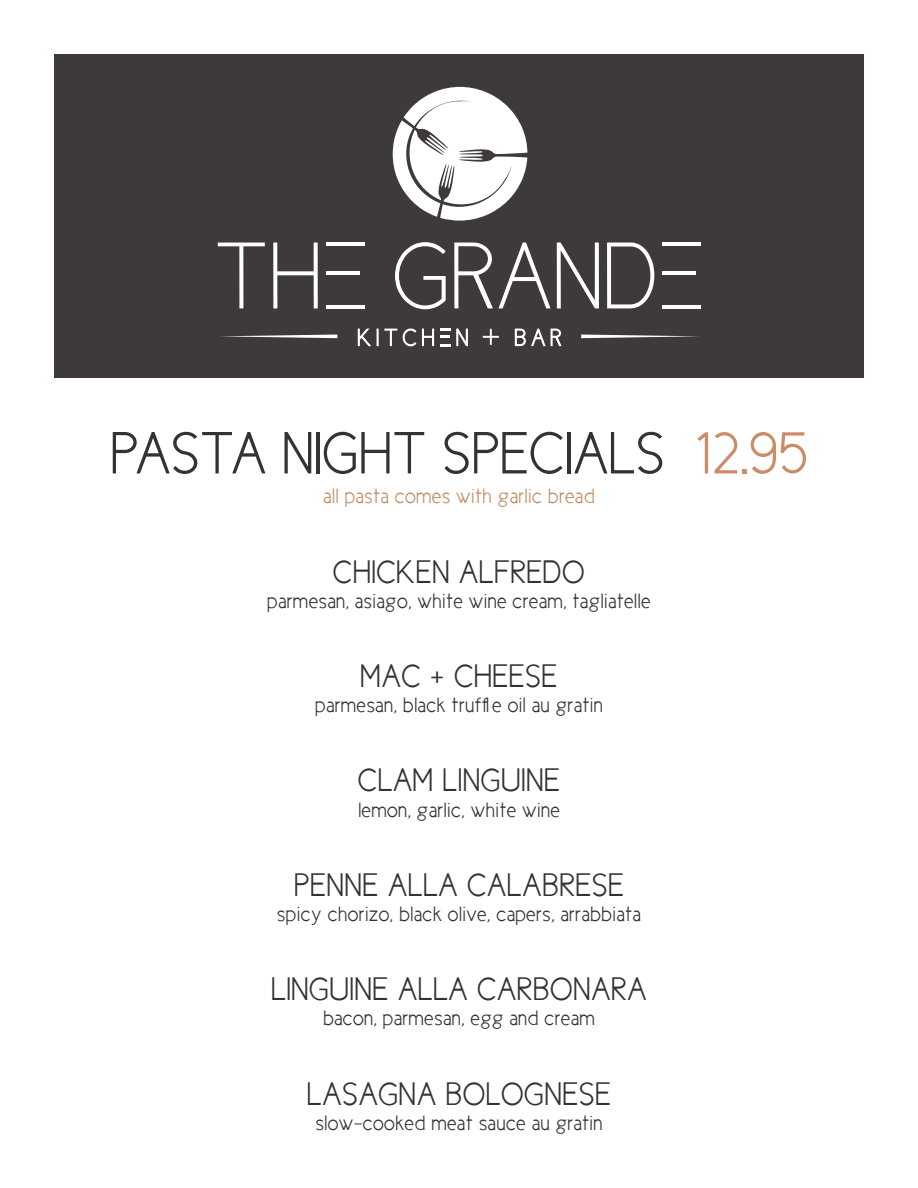
<style>
.page{position:relative;width:918px;height:1188px;background:#fff}
.page>*{position:absolute;margin:0;border:0;box-sizing:border-box;transform-origin:0 0}
.t1{font:60px "Cicle Semi";color:#323332}
.t2{font:33px "Cicle Semi";letter-spacing:.01em;color:#323332}
.t3{font:21px "Cicle Semi";letter-spacing:.01em;color:#323332}
.t4{font:21px "Cicle Semi";letter-spacing:.01em;color:#c18c63}
.s1{color:#cb8c68}
</style>
<div class="page">
<div style="left:54px;top:54px;width:810px;height:324px;background:#3d3a39"></div>
<svg style="left:218px;top:243px;width:47px;height:65px"></svg>
<svg style="left:273px;top:243px;width:45px;height:65px"></svg>
<svg style="left:395px;top:242px;width:51px;height:67px"></svg>
<svg style="left:454px;top:243px;width:39px;height:65px"></svg>
<svg style="left:499px;top:243px;width:51px;height:65px"></svg>
<svg style="left:557px;top:243px;width:42px;height:65px"></svg>
<svg style="left:607px;top:243px;width:47px;height:65px"></svg>
<svg style="left:358px;top:329px;width:13px;height:17px"></svg>
<svg style="left:377px;top:329px;width:20px;height:17px"></svg>
<svg style="left:403px;top:328px;width:13px;height:18px"></svg>
<svg style="left:422px;top:329px;width:12px;height:17px"></svg>
<svg style="left:456px;top:329px;width:12px;height:17px"></svg>
<svg style="left:515px;top:329px;width:47px;height:17px"></svg>
<svg style="left:483px;top:329px;width:16px;height:16px"></svg>
<svg style="left:393px;top:87px;width:134px;height:134px"></svg>
<svg style="left:581px;top:335px;width:118px;height:3px"></svg>
<svg style="left:220px;top:335px;width:117px;height:3px"></svg>
<hr style="left:326px;top:242px;width:38px;height:4px;background:#fff">
<hr style="left:326px;top:305px;width:38px;height:3px;background:#fff">
<hr style="left:326px;top:271px;width:33px;height:4px;background:#fff">
<hr style="left:663px;top:242px;width:38px;height:4px;background:#fff">
<hr style="left:663px;top:305px;width:38px;height:3px;background:#fff">
<hr style="left:663px;top:271px;width:33px;height:4px;background:#fff">
<svg style="left:440px;top:344px;width:10px;height:2px"></svg>
<svg style="left:440px;top:329px;width:10px;height:9px"></svg>
<p class="t1" style="left:110px;top:422px;width:700px">PASTA NIGHT SPECIALS <span class="s1">12.95</span></p>
<p class="t4" style="left:323px;top:485px;width:273px">all pasta comes with garlic bread</p>
<p class="t2" style="left:333px;top:554px;width:254px">CHICKEN ALFREDO</p>
<p class="t3" style="left:267px;top:590px;width:385px">parmesan, asiago, white wine cream, tagliatelle</p>
<p class="t2" style="left:360px;top:659px;width:199px">MAC + CHEESE</p>
<p class="t3" style="left:315px;top:694px;width:289px">parmesan, black truffle oil au gratin</p>
<p class="t2" style="left:358px;top:763px;width:204px">CLAM LINGUINE</p>
<p class="t3" style="left:358px;top:799px;width:203px">lemon, garlic, white wine</p>
<p class="t2" style="left:294px;top:867px;width:332px">PENNE ALLA CALABRESE</p>
<p class="t3" style="left:277px;top:903px;width:366px">spicy chorizo, black olive, capers, arrabbiata</p>
<p class="t2" style="left:271px;top:972px;width:377px">LINGUINE ALLA CARBONARA</p>
<p class="t3" style="left:323px;top:1007px;width:273px">bacon, parmesan, egg and cream</p>
<p class="t2" style="left:307px;top:1076px;width:306px">LASAGNA BOLOGNESE</p>
<p class="t3" style="left:315px;top:1112px;width:289px">slow-cooked meat sauce au gratin</p>
</div>
